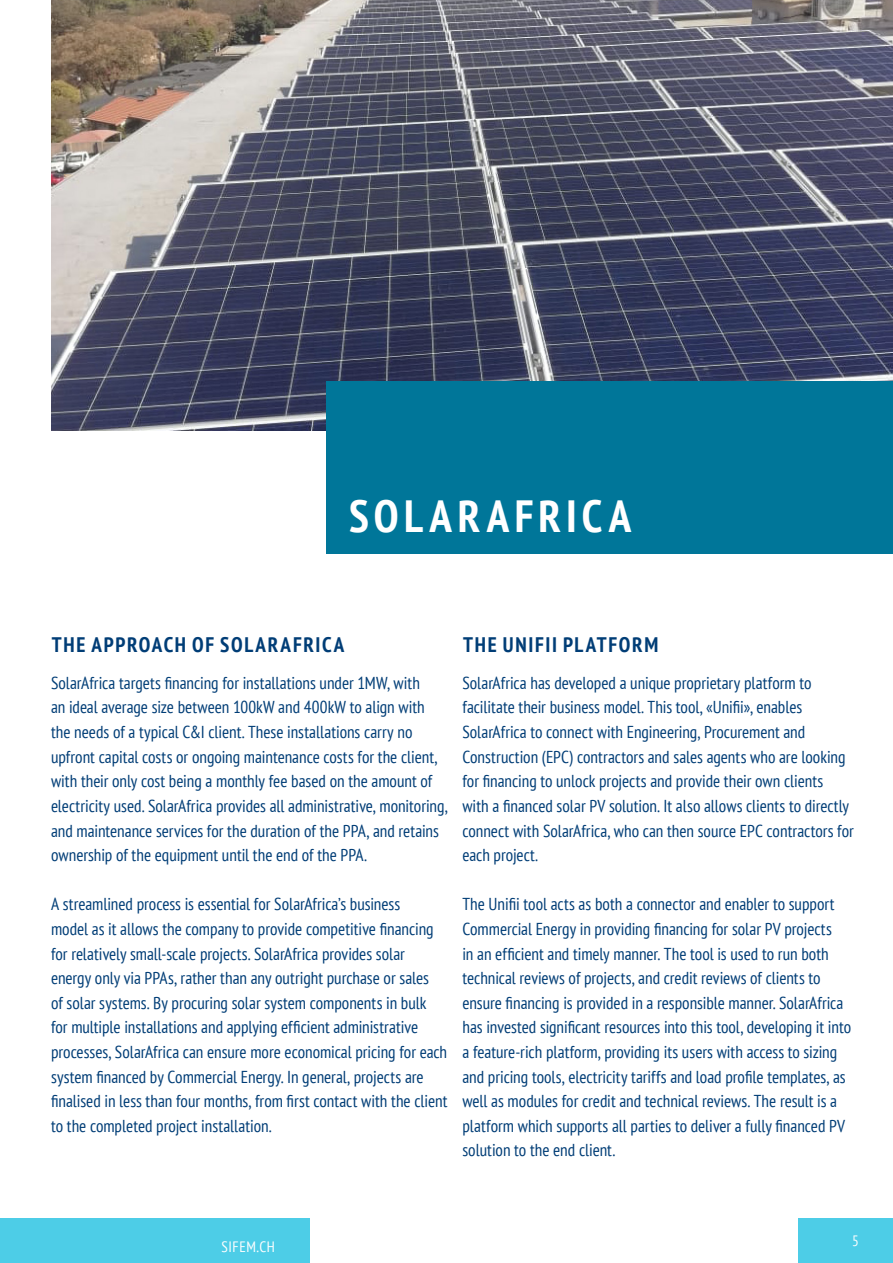
<style>
.page{position:relative;width:893px;height:1263px;background:#fff}
.page>*{position:absolute;margin:0;border:0;box-sizing:border-box;transform-origin:0 0}
.t1{font:700 condensed 45px "PT Sans";letter-spacing:.12em;color:#fff}
.Lauftext_Titel{font:700 condensed 21px "PT Sans";letter-spacing:.08em;color:#003d76}
.Lauftext{font:700 condensed 21px "PT Sans";letter-spacing:.08em;color:#003d76}
.Lauftext-2{font:condensed 17.25px/24.6px "PT Sans";color:#003d76}
.t2{font:condensed 15px "PT Sans";letter-spacing:.04em;color:#fff}
</style>
<div class="page">
<div style="left:798px;top:1218px;width:95px;height:45px;background:#4dcde7"></div>
<img style="left:51px;top:0;width:842px;height:431px">
<div style="left:326px;top:381px;width:567px;height:173px;background:#007699"></div>
<div style="left:0;top:1218px;width:309px;height:45px;background:#4dcde7"></div>
<hr style="left:0;top:1218px;width:1px;height:45px;background:#00b8de">
<p class="t1" style="left:349px;top:487px;width:284px">SOLARAFRICA</p>
<p class="Lauftext_Titel" style="left:52px;top:631px;width:294px">THE APPROACH OF SOLARAFRICA</p>
<p class="Lauftext-2" style="left:51px;top:670px;width:398px">SolarAfrica targets financing for installations under 1MW, with<br>an ideal average size between 100kW and 400kW to align with the needs of a typical C&amp;I client. These installations carry no upfront capital costs or ongoing maintenance costs for the client, with their only cost being a monthly fee based on the amount of electricity used. SolarAfrica provides all administrative, monitoring, and maintenance services for the duration of the PPA, and retains ownership of the equipment until the end of the PPA.</p>
<p class="Lauftext-2" style="left:51px;top:891px;width:398px">A streamlined process is essential for SolarAfrica’s business<br>model as it allows the company to provide competitive financing for relatively small-scale projects. SolarAfrica provides solar energy only via PPAs, rather than any outright purchase or sales<br>of solar systems. By procuring solar system components in bulk for multiple installations and applying efficient administrative processes, SolarAfrica can ensure more economical pricing for each system financed by Commercial Energy. In general, projects are finalised in less than four months, from first contact with the client to the completed project installation.</p>
<p class="Lauftext" style="left:463px;top:631px;width:196px">THE UNIFII PLATFORM</p>
<p class="Lauftext-2" style="left:462px;top:670px;width:393px">SolarAfrica has developed a unique proprietary platform to facilitate their business model. This tool, «Unifii», enables SolarAfrica to connect with Engineering, Procurement and Construction (EPC) contractors and sales agents who are looking for financing to unlock projects and provide their own clients with a financed solar PV solution. It also allows clients to directly connect with SolarAfrica, who can then source EPC contractors for each project.</p>
<p class="Lauftext-2" style="left:462px;top:891px;width:390px">The Unifii tool acts as both a connector and enabler to support Commercial Energy in providing financing for solar PV projects<br>in an efficient and timely manner. The tool is used to run both technical reviews of projects, and credit reviews of clients to ensure financing is provided in a responsible manner. SolarAfrica has invested significant resources into this tool, developing it into a feature-rich platform, providing its users with access to sizing and pricing tools, electricity tariffs and load profile templates, as well as modules for credit and technical reviews. The result is a platform which supports all parties to deliver a fully financed PV solution to the end client.</p>
<p class="t2" style="left:221px;top:1237px;width:55px">SIFEM.CH</p>
<p class="t2" style="left:852px;top:1231px;width:8px">5</p>
</div>
